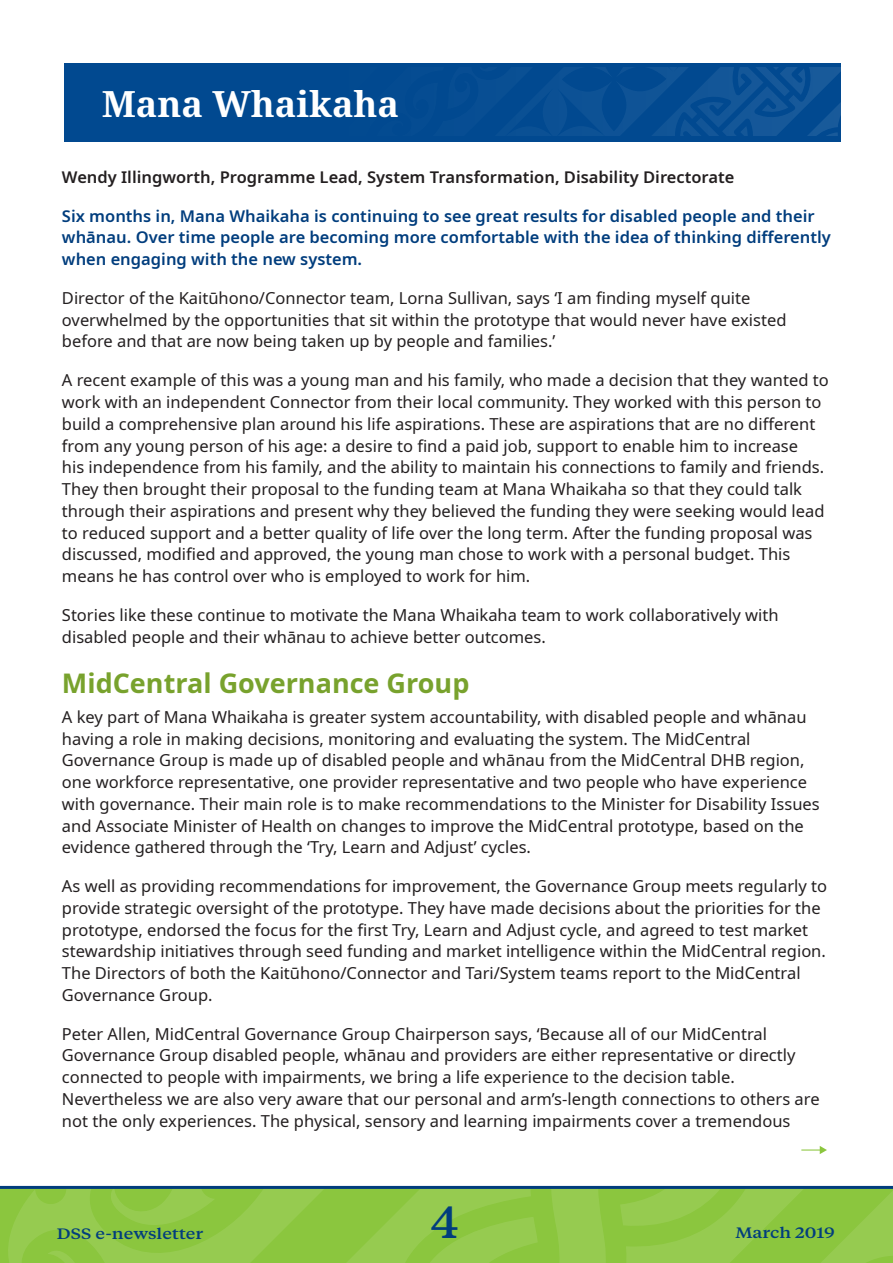
<style>
.page{position:relative;width:893px;height:1263px;background:#fff}
.page>*{position:absolute;margin:0;border:0;box-sizing:border-box;transform-origin:0 0}
.t1{font:500 45px "Tiempos Text";color:#013d7d}
.Headline_white{font:700 36px "Noto Serif";color:#fff}
.HeadS{font:700 27px "Noto Sans";color:#78a22d}
.Body_text{font:16.5px/21.8px "Noto Sans";color:#231f20}
.Body_text_1st_para{font:600 16.5px/21.8px "Noto Sans";color:#013d7d}
.Body_text-2{font:600 16.5px "Noto Sans";color:#231f20}
.t2{font:500 15px "Tiempos Text";color:#013d7d;scale:1.2 1}
</style>
<div class="page">
<svg style="left:0;top:1189px;width:893px;height:74px;background:#90c846"></svg>
<hr style="left:0;top:1186px;width:893px;height:3px;background:#013d7d">
<svg style="left:801px;top:1146px;width:26px;height:8px"></svg>
<div style="left:64px;top:63px;width:777px;height:78px;background:#014990"></div>
<svg style="left:559px;top:67px;width:282px;height:69px"></svg>
<p class="Headline_white" style="left:102px;top:79px;width:299px">Mana Whaikaha</p>
<p class="Body_text-2" style="left:62px;top:165px;width:674px">Wendy Illingworth, Programme Lead, System Transformation, Disability Directorate</p>
<p class="Body_text_1st_para" style="left:62px;top:205px;width:770px">Six months in, Mana Whaikaha is continuing to see great results for disabled people and their whānau. Over time people are becoming more comfortable with the idea of thinking differently when engaging with the new system.</p>
<p class="Body_text" style="left:62px;top:287px;width:726px">Director of the Kaitūhono/Connector team, Lorna Sullivan, says ‘I am finding myself quite overwhelmed by the opportunities that sit within the prototype that would never have existed before and that are now being taken up by people and families.’</p>
<p class="Body_text" style="left:62px;top:370px;width:768px">A recent example of this was a young man and his family, who made a decision that they wanted to work with an independent Connector from their local community. They worked with this person to build a comprehensive plan around his life aspirations. These are aspirations that are no different from any young person of his age: a desire to find a paid job, support to enable him to increase<br>his independence from his family, and the ability to maintain his connections to family and friends.<br>They then brought their proposal to the funding team at Mana Whaikaha so that they could talk through their aspirations and present why they believed the funding they were seeking would lead to reduced support and a better quality of life over the long term. After the funding proposal was discussed, modified and approved, the young man chose to work with a personal budget. This means he has control over who is employed to work for him.</p>
<p class="Body_text" style="left:62px;top:604px;width:718px">Stories like these continue to motivate the Mana Whaikaha team to work collaboratively with disabled people and their whānau to achieve better outcomes.</p>
<p class="HeadS" style="left:62px;top:664px;width:409px">MidCentral Governance Group</p>
<p class="Body_text" style="left:62px;top:706px;width:759px">A key part of Mana Whaikaha is greater system accountability, with disabled people and whānau having a role in making decisions, monitoring and evaluating the system. The MidCentral Governance Group is made up of disabled people and whānau from the MidCentral DHB region, one workforce representative, one provider representative and two people who have experience with governance. Their main role is to make recommendations to the Minister for Disability Issues and Associate Minister of Health on changes to improve the MidCentral prototype, based on the evidence gathered through the ‘Try, Learn and Adjust’ cycles.</p>
<p class="Body_text" style="left:62px;top:876px;width:767px">As well as providing recommendations for improvement, the Governance Group meets regularly to provide strategic oversight of the prototype. They have made decisions about the priorities for the prototype, endorsed the focus for the first Try, Learn and Adjust cycle, and agreed to test market stewardship initiatives through seed funding and market intelligence within the MidCentral region.<br>The Directors of both the Kaitūhono/Connector and Tari/System teams report to the MidCentral Governance Group.</p>
<p class="Body_text" style="left:62px;top:1023px;width:759px">Peter Allen, MidCentral Governance Group Chairperson says, ‘Because all of our MidCentral Governance Group disabled people, whānau and providers are either representative or directly connected to people with impairments, we bring a life experience to the decision table.<br>Nevertheless we are also very aware that our personal and arm’s-length connections to others are not the only experiences. The physical, sensory and learning impairments cover a tremendous</p>
<p class="t2" style="left:57px;top:1224px;width:124px">DSS e-newsletter</p>
<h1 class="t1" style="left:431px;top:1192px;width:29px">4</h1>
<p class="t2" style="left:735px;top:1223px;width:84px">March 2019</p>
</div>
